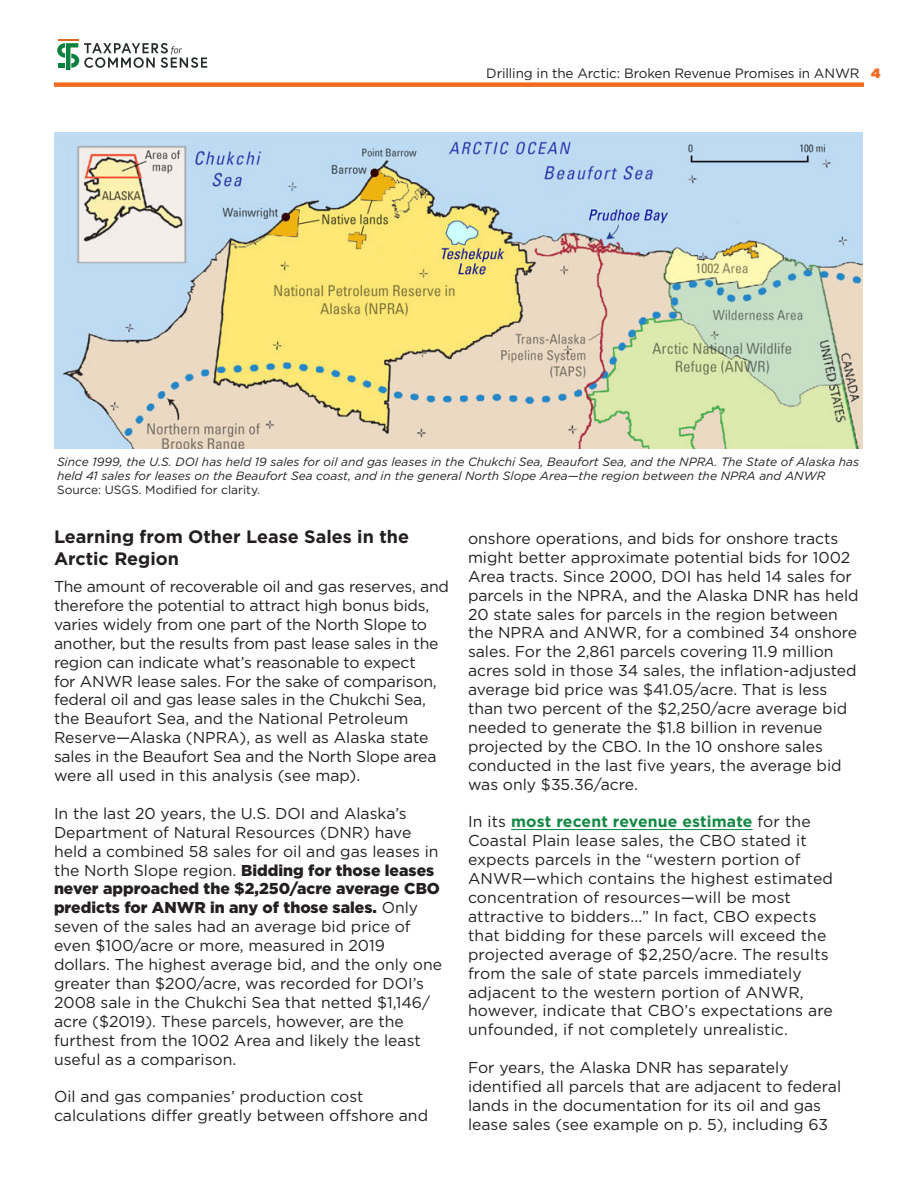
<style>
.page{position:relative;width:918px;height:1188px;background:#fff}
.page>*{position:absolute;margin:0;border:0;box-sizing:border-box;transform-origin:0 0}
.t1{font:700 18px/21.6px "Gotham";color:#231f20}
.t2{font:15.75px/18.9px "Gotham";color:#231f20}
.t3{font:13.5px "Gotham";letter-spacing:-.01em;color:#231f20}
.t4{font:italic 12px/14.4px "Gotham";color:#231f20}
.t5{font:12px "Gotham";color:#231f20}
.s1{font-weight:900;color:#f36a21}
.s2{font-weight:900}
.s3{font-weight:700;color:#138944}
</style>
<div class="page">
<div style="left:54px;top:82px;width:810px;height:5px;background:#f36a21"></div>
<svg style="left:57px;top:43px;width:150px;height:27px"></svg>
<hr style="left:58px;top:39px;width:20px;height:2px;background:#dd6726">
<hr style="left:511px;top:829px;width:242px;height:1px;background:#138944">
<img style="left:54px;top:133px;width:808px;height:315px">
<p class="t3" style="left:486px;top:67px;width:396px">Drilling in the Arctic: Broken Revenue Promises in ANWR <span class="s1">4</span></p>
<p class="t4" style="left:57px;top:455px;width:804px">Since 1999, the U.S. DOI has held 19 sales for oil and gas leases in the Chukchi Sea, Beaufort Sea, and the NPRA. The State of Alaska has held 41 sales for leases on the Beaufort Sea coast, and in the general North Slope Area—the region between the NPRA and ANWR</p>
<p class="t5" style="left:57px;top:485px;width:205px">Source: USGS. Modified for clarity.</p>
<p class="t1" style="left:54px;top:527px;width:357px">Learning from Other Lease Sales in the<br>Arctic Region</p>
<p class="t2" style="left:54px;top:578px;width:397px">The amount of recoverable oil and gas reserves, and therefore the potential to attract high bonus bids, varies widely from one part of the North Slope to another, but the results from past lease sales in the region can indicate what’s reasonable to expect<br>for ANWR lease sales. For the sake of comparison, federal oil and gas lease sales in the Chukchi Sea, the Beaufort Sea, and the National Petroleum Reserve—Alaska (NPRA), as well as Alaska state sales in the Beaufort Sea and the North Slope area were all used in this analysis (see map).</p>
<p class="t2" style="left:54px;top:805px;width:390px">In the last 20 years, the U.S. DOI and Alaska’s Department of Natural Resources (DNR) have held a combined 58 sales for oil and gas leases in the North Slope region. <span class="s2">Bidding for those leases never approached the $2,250/acre average CBO predicts for ANWR in any of those sales.</span> Only seven of the sales had an average bid price of even $100/acre or more, measured in 2019 dollars. The highest average bid, and the only one greater than $200/acre, was recorded for DOI’s 2008 sale in the Chukchi Sea that netted $1,146/ acre ($2019). These parcels, however, are the furthest from the 1002 Area and likely the least useful as a comparison.</p>
<p class="t2" style="left:54px;top:1088px;width:376px">Oil and gas companies’ production cost calculations differ greatly between offshore and</p>
<p class="t2" style="left:468px;top:530px;width:392px">onshore operations, and bids for onshore tracts might better approximate potential bids for 1002<br>Area tracts. Since 2000, DOI has held 14 sales for parcels in the NPRA, and the Alaska DNR has held 20 state sales for parcels in the region between the NPRA and ANWR, for a combined 34 onshore sales. For the 2,861 parcels covering 11.9 million acres sold in those 34 sales, the inflation-adjusted average bid price was $41.05/acre. That is less than two percent of the $2,250/acre average bid needed to generate the $1.8 billion in revenue projected by the CBO. In the 10 onshore sales conducted in the last five years, the average bid was only $35.36/acre.</p>
<p class="t2" style="left:468px;top:813px;width:367px">In its <span class="s3">most recent revenue estimate</span> for the Coastal Plain lease sales, the CBO stated it expects parcels in the “western portion of ANWR—which contains the highest estimated concentration of resources—will be most attractive to bidders...” In fact, CBO expects that bidding for these parcels will exceed the projected average of $2,250/acre. The results from the sale of state parcels immediately adjacent to the western portion of ANWR, however, indicate that CBO’s expectations are unfounded, if not completely unrealistic.</p>
<p class="t2" style="left:468px;top:1059px;width:375px">For years, the Alaska DNR has separately identified all parcels that are adjacent to federal lands in the documentation for its oil and gas lease sales (see example on p. 5), including 63</p>
</div>
